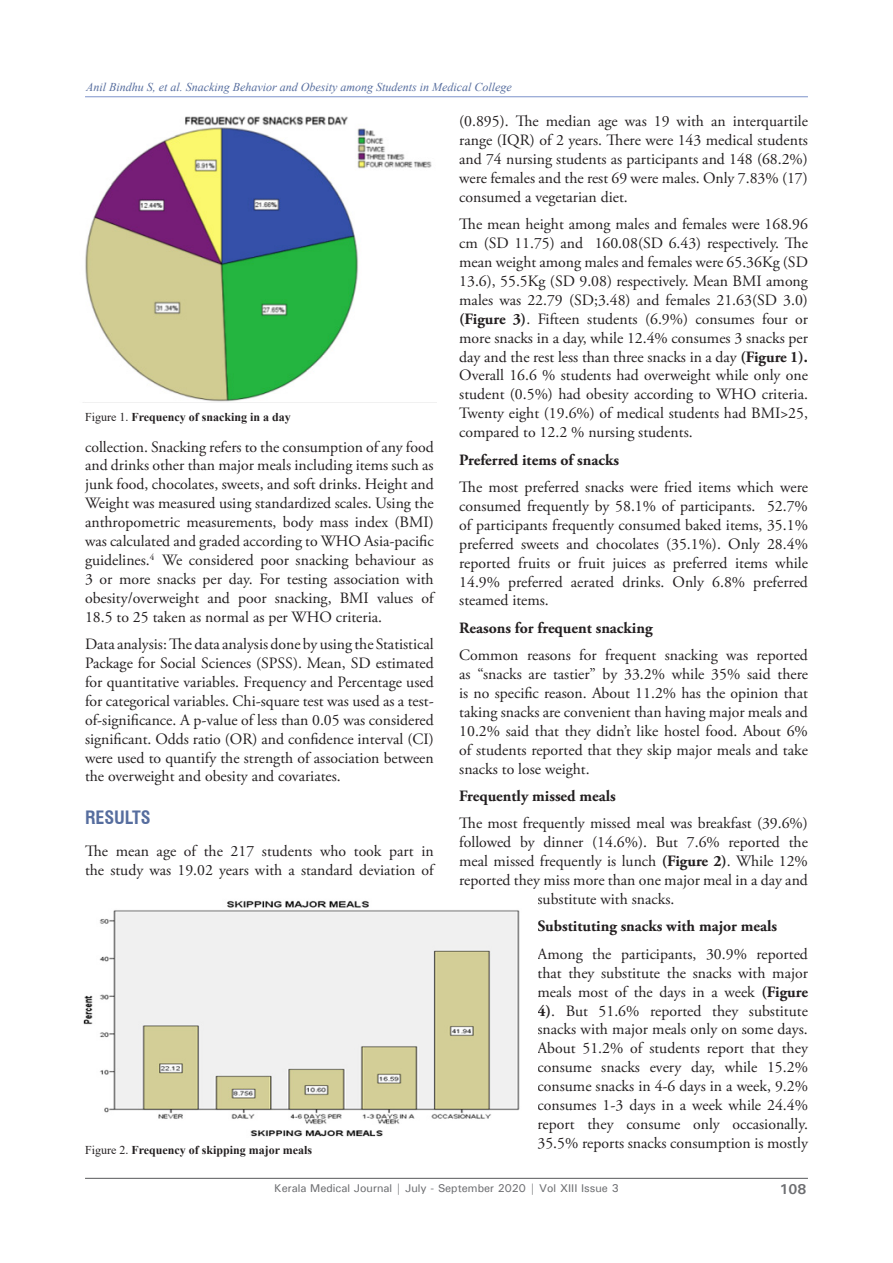
<style>
.page{position:relative;width:893px;height:1263px;background:#fff}
.page>*{position:absolute;margin:0;border:0;box-sizing:border-box;transform-origin:0 0}
.Head_1{font:700 condensed 18px "Swiss 721 BT";color:#566d9e}
.J_Para_2{font:15.75px/18.9px "Adobe Garamond Pro";color:#231f20;text-align:justify}
.J_Para_2-2{font:700 15.75px "Adobe Garamond Pro";color:#231f20}
.t1{font:700 14.25px "Univers";color:#6c6d70}
.t2{font:italic 12px "Times New Roman";color:#566d9e}
.Para_1{font:700 12px "Times New Roman";color:#231f20}
.t3{font:500 11.25px "Univers";color:#6c6d70}
.s1{font-weight:400}
.s2{font-weight:700}
</style>
<div class="page">
<hr style="left:85px;top:1178px;width:723px;height:1px;background:#57585a">
<hr style="left:85px;top:96px;width:723px;height:1px;background:#8b9ed0">
<img style="left:85px;top:116px;width:347px;height:286px">
<img style="left:83px;top:901px;width:437px;height:236px">
<p class="t2" style="left:86px;top:79px;width:427px">Anil Bindhu S, et al. Snacking Behavior and Obesity among Students in Medical College</p>
<p class="Para_1" style="left:85px;top:408px;width:207px"><span class="s1">Figure 1.</span> Frequency of snacking in a day</p>
<p class="J_Para_2" style="left:85px;top:438px;width:350px">collection. Snacking refers to the consumption of any food and drinks other than major meals including items such as junk food, chocolates, sweets, and soft drinks. Height and Weight was measured using standardized scales. Using the anthropometric measurements, body mass index (BMI) was calculated and graded according to WHO Asia-pacific guidelines.<sup>4</sup> We considered poor snacking behaviour as 3 or more snacks per day. For testing association with obesity/overweight and poor snacking, BMI values of 18.5 to 25 taken as normal as per WHO criteria.</p>
<p class="J_Para_2" style="left:85px;top:635px;width:350px">Data analysis: The data analysis done by using the Statistical Package for Social Sciences (SPSS). Mean, SD estimated for quantitative variables. Frequency and Percentage used for categorical variables. Chi-square test was used as a test&shy;of-significance. A p-value of less than 0.05 was considered significant. Odds ratio (OR) and confidence interval (CI) were used to quantify the strength of association between the overweight and obesity and covariates.</p>
<p class="Head_1" style="left:85px;top:807px;width:67px">RESULTS</p>
<p class="J_Para_2" style="left:85px;top:842px;width:350px">The mean age of the 217 students who took part in the study was 19.02 years with a standard deviation of</p>
<p class="Para_1" style="left:85px;top:1141px;width:229px"><span class="s1">Figure 2.</span> Frequency of skipping major meals</p>
<p class="J_Para_2" style="left:459px;top:112px;width:350px">(0.895). The median age was 19 with an interquartile range (IQR) of 2 years. There were 143 medical students and 74 nursing students as participants and 148 (68.2%) were females and the rest 69 were males. Only 7.83% (17) consumed a vegetarian diet.</p>
<p class="J_Para_2" style="left:459px;top:215px;width:350px">The mean height among males and females were 168.96 cm (SD 11.75) and 160.08(SD 6.43) respectively. The mean weight among males and females were 65.36Kg (SD 13.6), 55.5Kg (SD 9.08) respectively. Mean BMI among males was 22.79 (SD;3.48) and females 21.63(SD 3.0) <span class="s2">(Figure 3)</span>. Fifteen students (6.9%) consumes four or more snacks in a day, while 12.4% consumes 3 snacks per day and the rest less than three snacks in a day <span class="s2">(Figure 1).<br></span>Overall 16.6 % students had overweight while only one student (0.5%) had obesity according to WHO criteria.<br>Twenty eight (19.6%) of medical students had BMI&gt;25, compared to 12.2 % nursing students.</p>
<p class="J_Para_2-2" style="left:459px;top:450px;width:161px">Preferred items of snacks</p>
<p class="J_Para_2" style="left:459px;top:478px;width:350px">The most preferred snacks were fried items which were consumed frequently by 58.1% of participants. 52.7% of participants frequently consumed baked items, 35.1% preferred sweets and chocolates (35.1%). Only 28.4% reported fruits or fruit juices as preferred items while 14.9% preferred aerated drinks. Only 6.8% preferred steamed items.</p>
<p class="J_Para_2-2" style="left:459px;top:619px;width:195px">Reasons for frequent snacking</p>
<p class="J_Para_2" style="left:459px;top:646px;width:350px">Common reasons for frequent snacking was reported as “snacks are tastier” by 33.2% while 35% said there is no specific reason. About 11.2% has the opinion that taking snacks are convenient than having major meals and 10.2% said that they didn’t like hostel food. About 6% of students reported that they skip major meals and take snacks to lose weight.</p>
<p class="J_Para_2-2" style="left:459px;top:787px;width:158px">Frequently missed meals</p>
<p class="J_Para_2" style="left:459px;top:814px;width:350px">The most frequently missed meal was breakfast (39.6%)</p>
<p class="J_Para_2" style="left:459px;top:833px;width:350px">followed by dinner (14.6%). But 7.6% reported the</p>
<p class="J_Para_2" style="left:459px;top:852px;width:350px">meal missed frequently is lunch <span class="s2">(Figure 2)</span>. While 12%</p>
<p class="J_Para_2" style="left:459px;top:871px;width:350px">reported they miss more than one major meal in a day and</p>
<p class="J_Para_2" style="left:538px;top:890px;width:138px">substitute with snacks.</p>
<p class="J_Para_2-2" style="left:538px;top:917px;width:241px">Substituting snacks with major meals</p>
<p class="J_Para_2" style="left:538px;top:945px;width:272px">Among the participants, 30.9% reported that they substitute the snacks with major meals most of the days in a week <span class="s2">(Figure 4)</span>. But 51.6% reported they substitute snacks with major meals only on some days.<br>About 51.2% of students report that they consume snacks every day, while 15.2% consume snacks in 4-6 days in a week, 9.2% consumes 1-3 days in a week while 24.4% report they consume only occasionally.<br>35.5% reports snacks consumption is mostly</p>
<p class="t3" style="left:274px;top:1181px;width:346px">Kerala Medical Journal | July - September 2020 | Vol XIII Issue 3</p>
<p class="t1" style="left:780px;top:1180px;width:28px">108</p>
</div>
